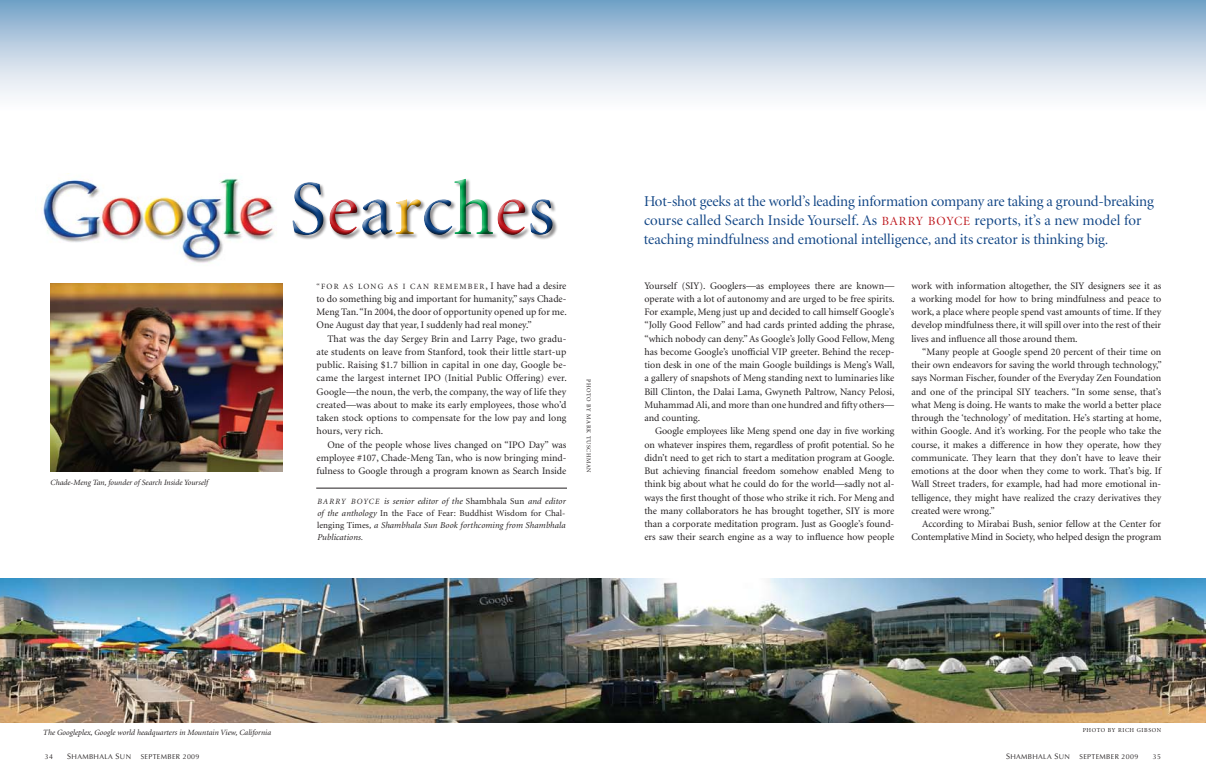
<style>
.page{position:relative;width:1206px;height:783px;background:#fff}
.page>*{position:absolute;margin:0;border:0;box-sizing:border-box;transform-origin:0 0}
.t1{font:78px "Minion";color:#0e4384}
.t2{font:15px/19px "Minion Display";color:#0e4384}
.t3{font:10px/13.2px "Minion";color:#231f20;text-align:justify}
.t4{font:italic 9px/12px "Minion";letter-spacing:.01em;color:#231f20;text-align:justify}
.t5{font:italic 8px "Minion";color:#231f20}
.t6{font:8px "Minion";letter-spacing:.15em;color:#231f20}
.t7{font:7px "Optima";letter-spacing:.05em;color:#231f20}
.t8{font:6px "Minion";letter-spacing:.1em;color:#231f20}
.s1{color:#bd141a}
.s2{color:#ebac13}
.s3{color:#00a650}
.s4{font-size:10px}
.s5{font-size:8px}
.s6{font-style:normal}
.s7{font-size:12.5px;color:#bd141a}
</style>
<div class="page">
<img style="left:50px;top:283px;width:232px;height:188px">
<hr style="left:316px;top:488px;width:251px;height:1px;background:#231f20">
<img style="left:41px;top:178px;width:234px;height:85px">
<div style="left:289px;top:174px;width:271px;height:68px;background:#231f20;opacity:.75"></div>
<img style="left:0;top:578px;width:1206px;height:145px">
<div style="left:0;top:0;width:1206px;height:117px;background:linear-gradient(to bottom,#7ca6c9,#fff)"></div>
<p class="t5" style="left:50px;top:478px;width:159px">Chade-Meng Tan, founder of Search Inside Yourself</p>
<h1 class="t1" style="left:289px;top:171px;width:267px">S<span class="s1">e</span>a<span class="s2">r</span>c<span class="s3">h</span><span class="s1">e</span>s</h1>
<p class="t6" style="left:317px;top:282px;width:251px">“For as long as I can remember<span class="s4">, I have had a desire</span></p>
<p class="t3" style="left:317px;top:293px;width:252px">to do something big and important for humanity,” says Chade-Meng Tan. “In 2004, the door of opportunity opened up for me.<br>One August day that year, I suddenly had real money.”</p>
<p class="t3" style="left:317px;top:332px;width:252px;text-indent:11px">That was the day Sergey Brin and Larry Page, two gradu&shy;ate students on leave from Stanford, took their little start-up public. Raising $1.7 billion in capital in one day, Google be&shy;came the largest internet IPO (Initial Public Offering) ever.<br>Google—the noun, the verb, the company, the way of life they created—was about to make its early employees, those who’d taken stock options to compensate for the low pay and long hours, very rich.</p>
<p class="t3" style="left:317px;top:438px;width:251px;text-indent:11px">One of the people whose lives changed on “IPO Day” was employee #107, Chade-Meng Tan, who is now bringing mind&shy;fulness to Google through a program known as Search Inside</p>
<p class="t4" style="left:317px;top:496px;width:251px"><span class="s5">Barry Boyce</span> is senior editor of the <span class="s6">Shambhala Sun</span> and editor of the anthology <span class="s6">In the Face of Fear: Buddhist Wisdom for Chal&shy;lenging Times</span>, a Shambhala Sun Book forthcoming from Shambhala Publications.</p>
<p class="t8" style="left:592px;top:379px;width:95px;rotate:90deg">Ph oto by Mark Tuschman</p>
<p class="t2" style="left:644px;top:193px;width:511px">Hot-shot geeks at the world’s leading information company are taking a ground-breaking course called Search Inside Yourself. As <span class="s7">Ba rry Boyce</span> reports, it’s a new model for teaching mindfulness and emotional intelligence, and its creator is thinking big.</p>
<p class="t3" style="left:644px;top:279px;width:252px">Yourself (SIY). Googlers—as employees there are known— operate with a lot of autonomy and are urged to be free spirits.<br>For example, Meng just up and decided to call himself Google’s “Jolly Good Fellow” and had cards printed adding the phrase, “which nobody can deny.” As Google’s Jolly Good Fellow, Meng has become Google’s unofficial VIP greeter. Behind the recep&shy;tion desk in one of the main Google buildings is Meng’s Wall, a gallery of snapshots of Meng standing next to luminaries like Bill Clinton, the Dalai Lama, Gwyneth Paltrow, Nancy Pelosi, Muhammad Ali, and more than one hundred and fifty others— and counting.</p>
<p class="t3" style="left:644px;top:425px;width:252px;text-indent:11px">Google employees like Meng spend one day in five working on whatever inspires them, regardless of profit potential. So he didn’t need to get rich to start a meditation program at Google.<br>But achieving financial freedom somehow enabled Meng to think big about what he could do for the world—sadly not al&shy;ways the first thought of those who strike it rich. For Meng and the many collaborators he has brought together, SIY is more than a corporate meditation program. Just as Google’s found&shy;ers saw their search engine as a way to influence how people</p>
<p class="t3" style="left:911px;top:279px;width:251px">work with information altogether, the SIY designers see it as a working model for how to bring mindfulness and peace to work, a place where people spend vast amounts of time. If they develop mindfulness there, it will spill over into the rest of their lives and influence all those around them.</p>
<p class="t3" style="left:911px;top:345px;width:252px;text-indent:11px">“Many people at Google spend 20 percent of their time on their own endeavors for saving the world through technology,” says Norman Fischer, founder of the Everyday Zen Foundation and one of the principal SIY teachers. “In some sense, that’s what Meng is doing. He wants to make the world a better place through the ‘technology’ of meditation. He’s starting at home, within Google. And it’s working. For the people who take the course, it makes a difference in how they operate, how they communicate. They learn that they don’t have to leave their emotions at the door when they come to work. That’s big. If Wall Street traders, for example, had had more emotional in&shy;telligence, they might have realized the crazy derivatives they created were wrong.”</p>
<p class="t3" style="left:911px;top:518px;width:251px;text-align:right">According to Mirabai Bush, senior fellow at the Center for<br>Contemplative Mind in Society, who helped design the program</p>
<p class="t5" style="left:43px;top:729px;width:230px">The Googleplex, Google world headquarters in Mountain View, California</p>
<p class="t8" style="left:1083px;top:727px;width:80px">Photo by rich gibson</p>
<p class="t7" style="left:45px;top:753px;width:10px">34</p>
<p class="t7" style="left:67px;top:753px;width:65px"><span class="s5">S</span>HAMBHALA <span class="s5">S</span>UN</p>
<p class="t7" style="left:141px;top:753px;width:60px">SEPTEMB ER 2009</p>
<p class="t7" style="left:1006px;top:753px;width:65px"><span class="s5">S</span>HAMBHALA <span class="s5">S</span>UN</p>
<p class="t7" style="left:1080px;top:753px;width:60px">SEPTEMB ER 2009</p>
<p class="t7" style="left:1153px;top:753px;width:10px">35</p>
</div>
